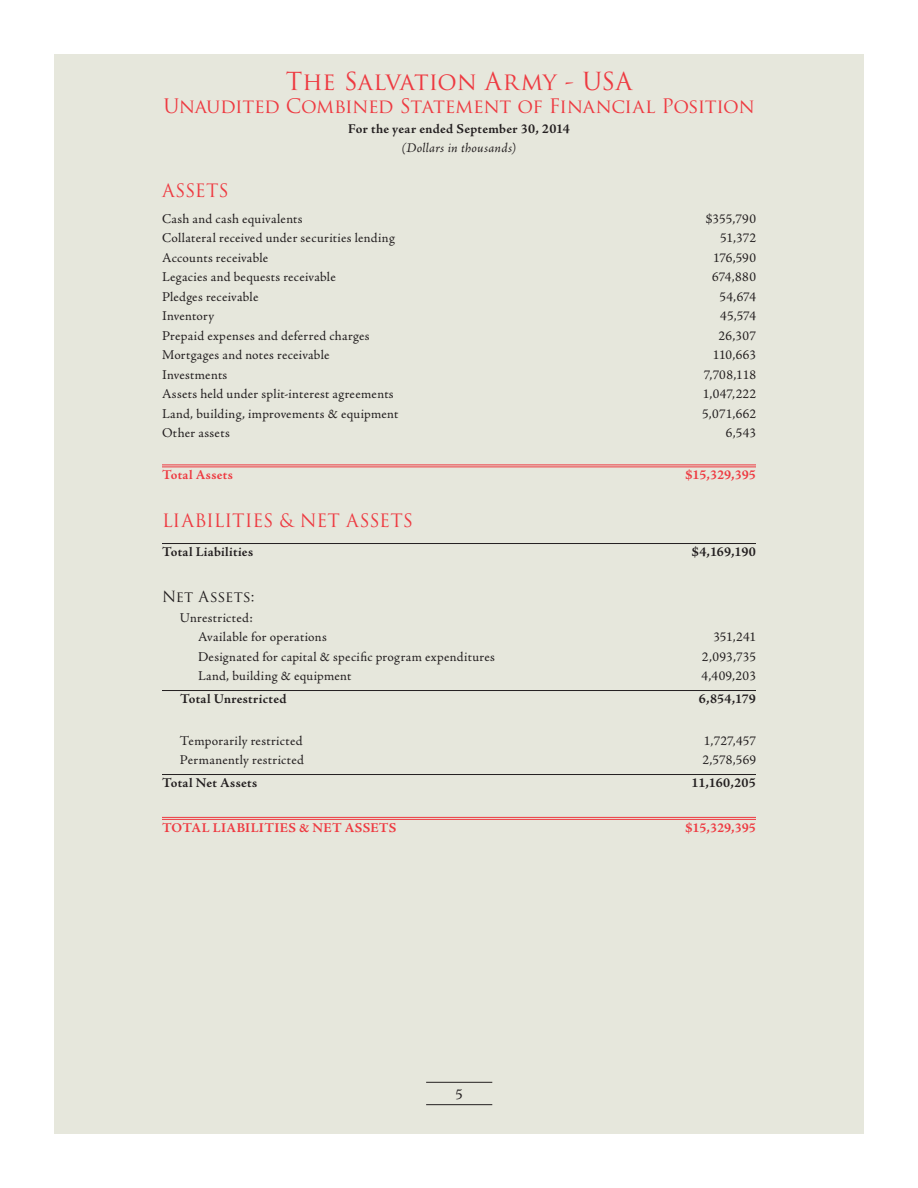
<style>
.page{position:relative;width:918px;height:1188px;background:#fff}
.page>*{position:absolute;margin:0;border:0;box-sizing:border-box;transform-origin:0 0}
.t1{font:24.3px "Trajan Pro";letter-spacing:-.01em;color:#ee3a41}
.t2{font:19.5px "Trajan Pro";letter-spacing:-.025em;color:#ee3a41}
.t3{font:18px "Trajan Pro";letter-spacing:-.005em;color:#ee3a41}
.t4{font:15px "Trajan Pro";letter-spacing:.015em;color:#231f20}
.t5{font:15px "Adobe Jenson Pro";color:#231f20}
.t6{font:13.5px/19.5px "Adobe Jenson Pro";letter-spacing:.02em;color:#231f20}
.t7{font:700 13.5px "Adobe Jenson Pro";letter-spacing:.02em;color:#231f20}
.t8{font:700 13.5px "Adobe Jenson Pro";letter-spacing:.015em;color:#ee3a41}
.t9{font:italic 13.5px "Adobe Jenson Pro";letter-spacing:.025em;color:#231f20}
</style>
<div class="page">
<div style="left:54px;top:54px;width:810px;height:1080px;background:#e6e7dc"></div>
<hr style="left:426px;top:1082px;width:66px;height:1px;background:#231f20">
<hr style="left:426px;top:1104px;width:66px;height:1px;background:#231f20">
<hr style="left:162px;top:464px;width:594px;height:1px;background:#ee3a41">
<hr style="left:162px;top:466px;width:594px;height:1px;background:#ee3a41">
<hr style="left:162px;top:543px;width:594px;height:1px;background:#231f20">
<hr style="left:162px;top:690px;width:594px;height:1px;background:#231f20">
<hr style="left:162px;top:774px;width:594px;height:1px;background:#231f20">
<hr style="left:162px;top:817px;width:594px;height:1px;background:#ee3a41">
<hr style="left:162px;top:819px;width:594px;height:1px;background:#ee3a41">
<h1 class="t1" style="left:286px;top:66px;width:348px">The Salvation Army - USA</h1>
<h2 class="t2" style="left:163px;top:94px;width:593px">Unaudited Combined Statement of Financial Position</h2>
<p class="t7" style="left:348px;top:121px;width:223px">For the year ended September 30, 2014</p>
<p class="t9" style="left:402px;top:141px;width:116px">(Dollars in thousands)</p>
<h3 class="t3" style="left:162px;top:179px;width:68px">ASSETS</h3>
<p class="t6" style="left:162px;top:209px;width:142px">Cash and cash equivalents</p>
<p class="t6" style="left:706px;top:209px;width:52px">$355,790</p>
<p class="t6" style="left:162px;top:229px;width:234px">Collateral received under securities lending</p>
<p class="t6" style="left:720px;top:229px;width:37px">51,372</p>
<p class="t6" style="left:162px;top:248px;width:108px">Accounts receivable</p>
<p class="t6" style="left:713px;top:248px;width:44px">176,590</p>
<p class="t6" style="left:162px;top:268px;width:175px">Legacies and bequests receivable</p>
<p class="t6" style="left:712px;top:268px;width:45px">674,880</p>
<p class="t6" style="left:162px;top:287px;width:98px">Pledges receivable</p>
<p class="t6" style="left:719px;top:287px;width:38px">54,674</p>
<p class="t6" style="left:162px;top:307px;width:54px">Inventory</p>
<p class="t6" style="left:720px;top:307px;width:37px">45,574</p>
<p class="t6" style="left:162px;top:326px;width:209px">Prepaid expenses and deferred charges</p>
<p class="t6" style="left:718px;top:326px;width:39px">26,307</p>
<p class="t6" style="left:162px;top:346px;width:169px">Mortgages and notes receivable</p>
<p class="t6" style="left:713px;top:346px;width:45px">110,663</p>
<p class="t6" style="left:162px;top:365px;width:67px">Investments</p>
<p class="t6" style="left:704px;top:365px;width:54px">7,708,118</p>
<p class="t6" style="left:162px;top:385px;width:233px">Assets held under split-interest agreements</p>
<p class="t6" style="left:703px;top:385px;width:55px">1,047,222</p>
<p class="t6" style="left:162px;top:404px;width:238px">Land, building, improvements &amp; equipment</p>
<p class="t6" style="left:702px;top:404px;width:55px">5,071,662</p>
<p class="t6" style="left:162px;top:424px;width:69px">Other assets</p>
<p class="t6" style="left:726px;top:424px;width:32px">6,543</p>
<p class="t8" style="left:162px;top:467px;width:72px">Total Assets</p>
<p class="t8" style="left:686px;top:467px;width:72px">$15,329,395</p>
<h3 class="t3" style="left:162px;top:509px;width:252px">LIABILITIES &amp; NET ASSETS</h3>
<p class="t7" style="left:162px;top:544px;width:93px">Total Liabilities</p>
<p class="t7" style="left:692px;top:544px;width:66px">$4,169,190</p>
<p class="t4" style="left:162px;top:587px;width:94px">Net Assets:</p>
<p class="t6" style="left:198px;top:608px;width:130px;text-indent:-18px">Unrestricted:<br>Available for operations</p>
<p class="t6" style="left:713px;top:628px;width:44px">351,241</p>
<p class="t6" style="left:198px;top:647px;width:298px">Designated for capital &amp; specific program expenditures</p>
<p class="t6" style="left:702px;top:647px;width:56px">2,093,735</p>
<p class="t6" style="left:198px;top:667px;width:155px">Land, building &amp; equipment</p>
<p class="t6" style="left:702px;top:667px;width:56px">4,409,203</p>
<p class="t7" style="left:180px;top:691px;width:108px">Total Unrestricted</p>
<p class="t7" style="left:699px;top:691px;width:59px">6,854,179</p>
<p class="t6" style="left:180px;top:731px;width:124px">Temporarily restricted</p>
<p class="t6" style="left:704px;top:731px;width:54px">1,727,457</p>
<p class="t6" style="left:180px;top:751px;width:125px">Permanently restricted</p>
<p class="t6" style="left:702px;top:751px;width:55px">2,578,569</p>
<p class="t7" style="left:162px;top:775px;width:97px">Total Net Assets</p>
<p class="t7" style="left:691px;top:775px;width:66px">11,160,205</p>
<p class="t8" style="left:162px;top:820px;width:236px">TOTAL LIABILITIES &amp; NET ASSETS</p>
<p class="t8" style="left:686px;top:820px;width:72px">$15,329,395</p>
<p class="t5" style="left:455px;top:1086px;width:9px">5</p>
</div>
